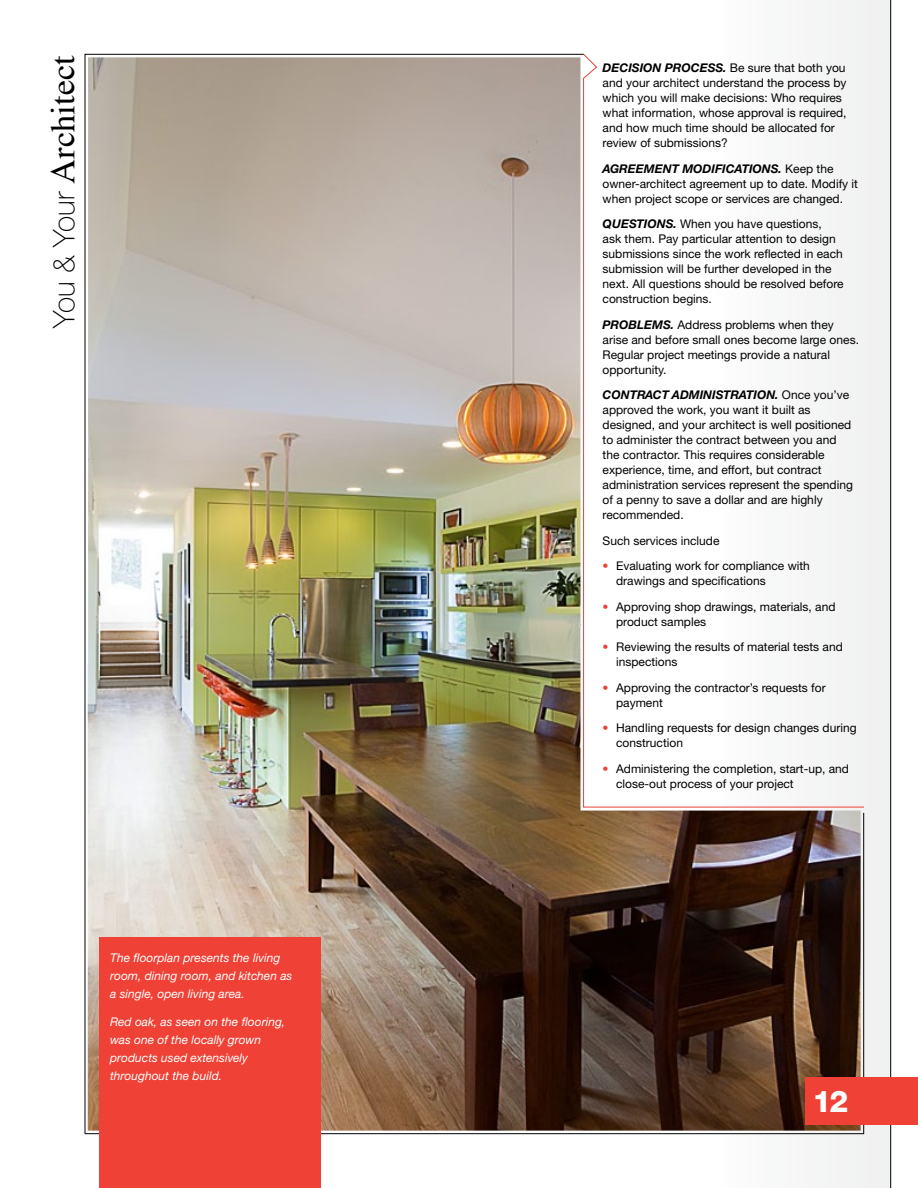
<style>
.page{position:relative;width:918px;height:1188px;background:#fff}
.page>*{position:absolute;margin:0;border:0;box-sizing:border-box;transform-origin:0 0}
.t1{font:34.5px "Times";color:#000}
.t2{font:800 30px "Helvetica Neue";color:#fff}
.t3{font:12px/15px "Helvetica Neue";color:#000}
.t4{font:italic 12px/18px "Helvetica Neue CE";color:#fff}
.t5{font:italic 700 12px "Helvetica Neue CE";color:#000}
.s1{font-family:"Helvetica Neue";font-weight:100;font-size:30px}
.s2{font-family:"Helvetica Neue CE";font-weight:700;font-style:italic}
.s3{color:#ef4135}
</style>
<div class="page">
<div style="left:601px;top:0;width:289px;height:1188px;background:linear-gradient(to right,#fff,#eff0f0)"></div>
<hr style="left:890px;top:0;width:1px;height:1188px;background:#000">
<img style="left:84px;top:54px;width:501px;height:1081px">
<svg style="left:583px;top:53px;width:282px;height:755px"></svg>
<img style="left:84px;top:812px;width:780px;height:322px">
<div style="left:805px;top:1077px;width:113px;height:47px;background:#ef4135"></div>
<div style="left:99px;top:938px;width:222px;height:250px;background:#ef4135"></div>
<h1 class="t1" style="left:31px;top:328px;width:274px;rotate:-90deg"><span class="s1">You &amp; Your</span> Architect</h1>
<p class="t4" style="left:110px;top:949px;width:184px">The floorplan presents the living room, dining room, and kitchen as a single, open living area.</p>
<p class="t4" style="left:110px;top:1013px;width:177px">Red oak, as seen on the flooring, was one of the locally grown products used extensively throughout the build.</p>
<p class="t5" style="left:603px;top:61px;width:18px">DECISION</p>
<p class="t5" style="left:665px;top:61px;width:18px">PROCESS</p>
<p class="t3" style="left:603px;top:61px;width:246px;text-indent:121px"><span class="s2">.</span> Be sure that both you and your architect understand the process by which you will make decisions: Who requires what information, whose approval is required, and how much time should be allocated for review of submissions?</p>
<p class="t5" style="left:603px;top:161px;width:17px">AGREE</p>
<p class="t5" style="left:644px;top:161px;width:21px">MENT</p>
<p class="t5" style="left:682px;top:161px;width:9px">MODIFICATIONS</p>
<p class="t3" style="left:603px;top:161px;width:257px;text-indent:176px"><span class="s2">.</span> Keep the owner-architect agreement up to date. Modify it when project scope or services are changed.</p>
<p class="t5" style="left:603px;top:217px;width:9px">QUESTIONS</p>
<p class="t3" style="left:603px;top:217px;width:242px;text-indent:71px"><span class="s2">.</span> When you have questions,<br>ask them. Pay particular attention to design submissions since the work reflected in each submission will be further developed in the next. All questions should be resolved before construction begins.</p>
<p class="t3" style="left:603px;top:317px;width:258px"><span class="s2">PROBLEMS.</span> Address problems when they arise and before small ones become large ones.<br>Regular project meetings provide a natural opportunity.</p>
<p class="t5" style="left:603px;top:388px;width:19px">CONTRACT</p>
<p class="t5" style="left:672px;top:388px;width:36px">ADMINISTRATION</p>
<p class="t3" style="left:603px;top:388px;width:252px;text-indent:173px"><span class="s2">.</span> Once you’ve approved the work, you want it built as designed, and your architect is well positioned to administer the contract between you and the contractor. This requires considerable experience, time, and effort, but contract administration services represent the spending of a penny to save a dollar and are highly recommended.</p>
<p class="t3" style="left:603px;top:533px;width:118px">Such services include</p>
<p class="t3" style="left:616px;top:559px;width:195px;text-indent:-14px"><span class="s3">•</span> Evaluating work for compliance with drawings and specifications</p>
<p class="t3" style="left:616px;top:599px;width:221px;text-indent:-14px"><span class="s3">•</span> Approving shop drawings, materials, and product samples</p>
<p class="t3" style="left:616px;top:640px;width:228px;text-indent:-14px"><span class="s3">•</span> Reviewing the results of material tests and inspections</p>
<p class="t3" style="left:616px;top:680px;width:211px;text-indent:-14px"><span class="s3">•</span> Approving the contractor’s requests for payment</p>
<p class="t3" style="left:616px;top:721px;width:242px;text-indent:-14px"><span class="s3">•</span> Handling requests for design changes during construction</p>
<p class="t3" style="left:616px;top:761px;width:234px;text-indent:-14px"><span class="s3">•</span> Administering the completion, start-up, and close-out process of your project</p>
<h2 class="t2" style="left:812px;top:1083px;width:37px">12</h2>
</div>
